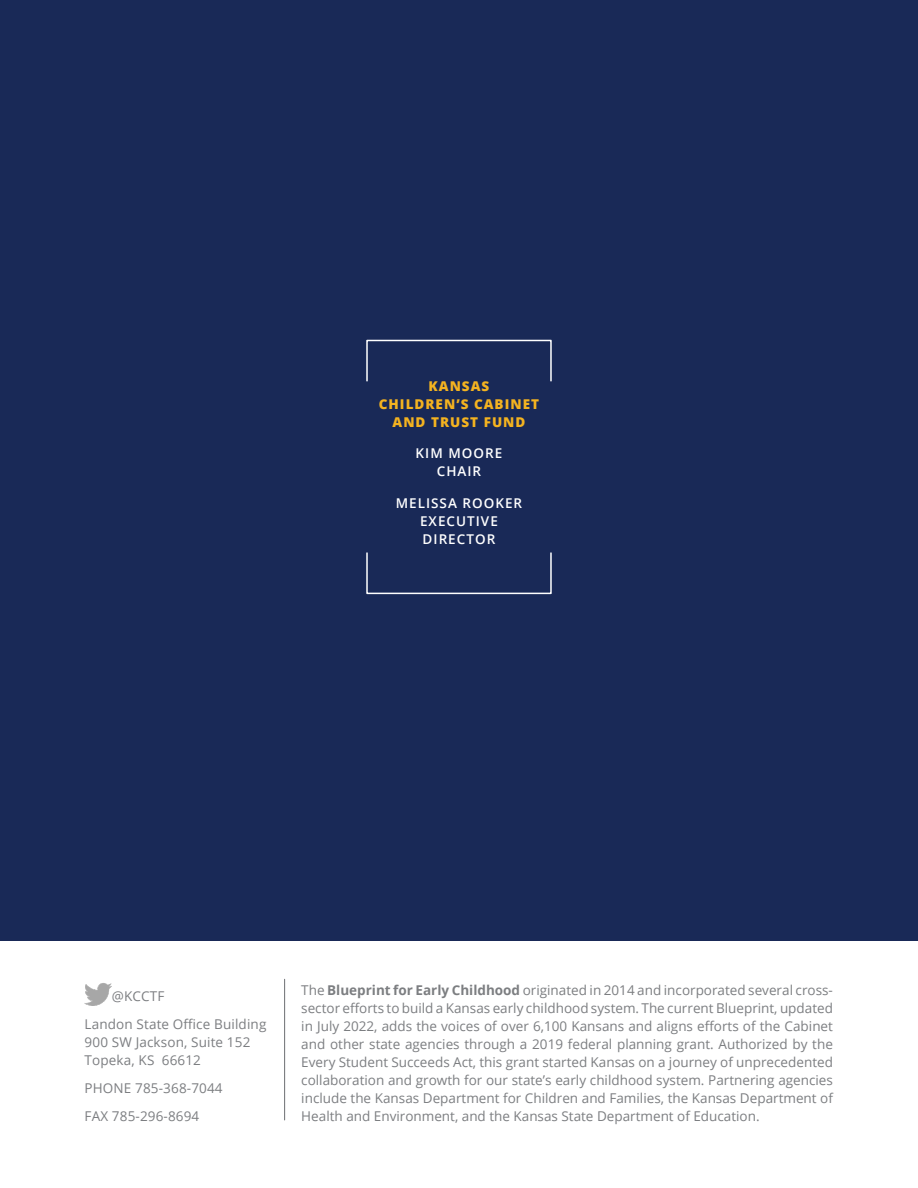
<style>
.page{position:relative;width:918px;height:1188px;background:#fff}
.page>*{position:absolute;margin:0;border:0;box-sizing:border-box;transform-origin:0 0}
.header_and_footer{font:13.5px/18px "Open Sans";letter-spacing:.01em;color:#7c7e81}
.Top_Box_Yellow{font:600 13.5px/18px "Open Sans";letter-spacing:.075em;color:#fff;text-align:center}
.Top_Box_Yellow-2{font:800 13.5px/18px "Open Sans";letter-spacing:.075em;color:#f4b320;text-align:center}
.s1{font-weight:700}
</style>
<div class="page">
<div style="left:0;top:0;width:918px;height:941px;background:#192957"></div>
<div style="left:366px;top:552px;width:186px;height:42px;border:2px solid #fff"></div>
<div style="left:366px;top:340px;width:186px;height:42px;border:2px solid #fff"></div>
<img style="left:85px;top:983px;width:27px;height:23px">
<hr style="left:284px;top:979px;width:1px;height:141px;background:#7c7e81">
<h3 class="Top_Box_Yellow-2" style="left:379px;top:376px;width:162px">KANSAS<br>CHILDREN’S CABINET<br>AND TRUST FUND</h3>
<h3 class="Top_Box_Yellow" style="left:416px;top:444px;width:88px">KIM MOORE<br>CHAIR</h3>
<h3 class="Top_Box_Yellow" style="left:396px;top:494px;width:128px">MELISSA ROOKER<br>EXECUTIVE<br>DIRECTOR</h3>
<p class="header_and_footer" style="left:112px;top:986px;width:54px">@KCCTF</p>
<p class="header_and_footer" style="left:85px;top:1014px;width:183px">Landon State Office Building<br>900 SW Jackson, Suite 152<br>Topeka, KS 66612</p>
<p class="header_and_footer" style="left:85px;top:1078px;width:140px">PHONE 785-368-7044</p>
<p class="header_and_footer" style="left:85px;top:1106px;width:116px">FAX 785-296-8694</p>
<p class="header_and_footer" style="left:301px;top:980px;width:533px;text-align:justify">The <span class="s1">Blueprint for Early Childhood</span> originated in 2014 and incorporated several cross&shy;sector efforts to build a Kansas early childhood system. The current Blueprint, updated in July 2022, adds the voices of over 6,100 Kansans and aligns efforts of the Cabinet and other state agencies through a 2019 federal planning grant. Authorized by the Every Student Succeeds Act, this grant started Kansas on a journey of unprecedented collaboration and growth for our state’s early childhood system. Partnering agencies include the Kansas Department for Children and Families, the Kansas Department of Health and Environment, and the Kansas State Department of Education.</p>
</div>
